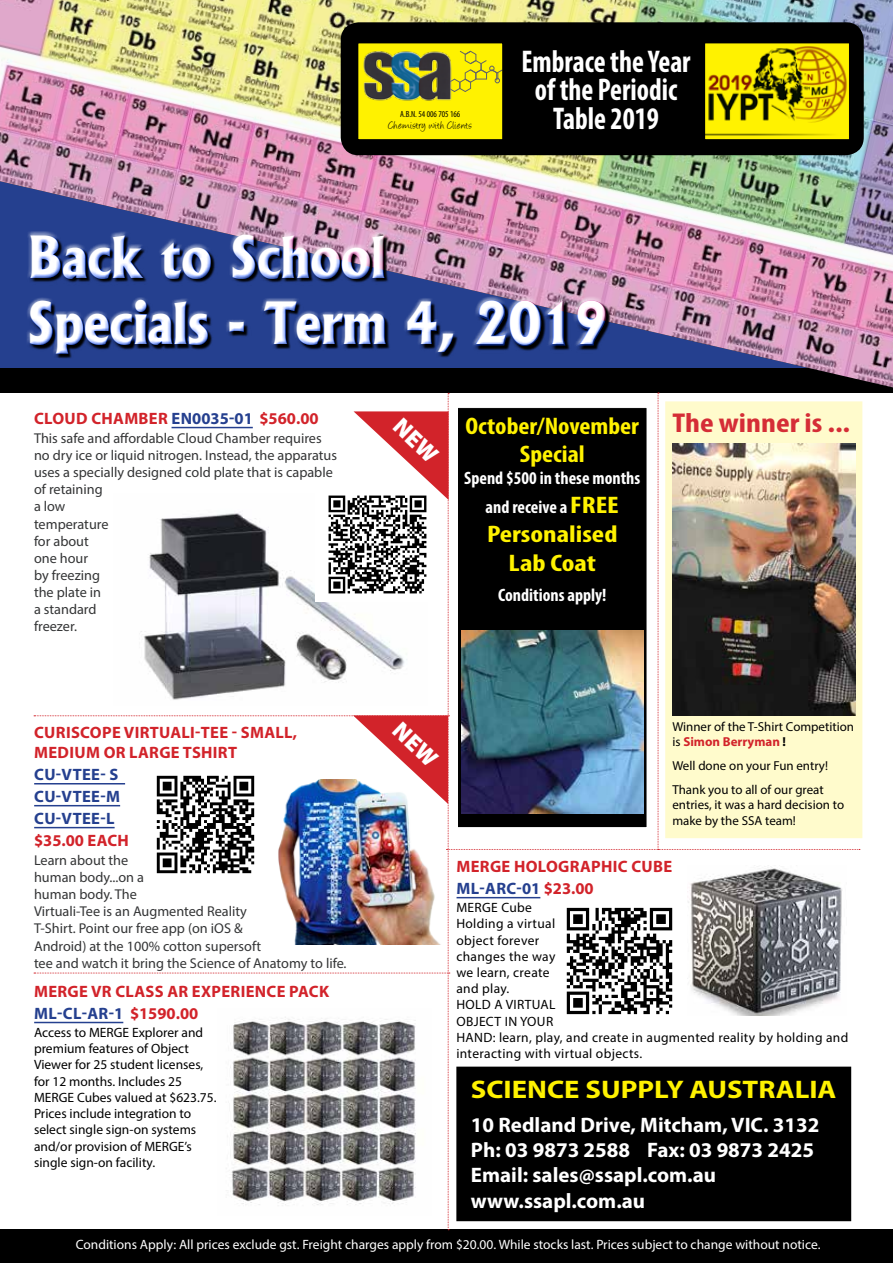
<style>
.page{position:relative;width:893px;height:1263px;background:#fff}
.page>*{position:absolute;margin:0;border:0;box-sizing:border-box;transform-origin:0 0}
.t1{font:800 55.5px/66.6px "Albertus";color:#fff;scale:.9 1}
.t2{font:700 condensed 31.5px/28.5px "Myriad Pro";color:#fff;text-align:center;scale:.9 1}
.t3{font:700 25.5px "Myriad Pro";color:#fff200;scale:1.13 1}
.t4{font:700 condensed 24px/28.8px "Myriad Pro";color:#fff200;scale:1.1 1}
.t5{font:700 condensed 24px/28.8px "Myriad Pro";color:#fff200;text-align:center;scale:1.23 1}
.t6{font:700 21px/25.2px "Myriad Pro";color:#fff}
.t7{font:700 condensed 18px/28.8px "Myriad Pro";color:#fff;text-align:center}
.t8{font:700 16.5px "Myriad Pro";letter-spacing:.02em;color:#d2232a}
.t9{font:700 16.5px/21.9px "Myriad Pro";letter-spacing:.02em;color:#25408f;text-align:justify}
.t10{font:700 16.5px "Myriad Pro";color:#25408f}
.t11{font:14.25px/17.1px "Myriad Pro";color:#343536}
.t12{font:13.5px/16.2px "Myriad Pro";color:#000}
.t13{font:13.5px/16.2px "Myriad Pro";letter-spacing:.025em;color:#000}
.t14{font:13.5px "Myriad Pro";color:#fff}
.t15{font:12.9px/15.6px "Myriad Pro";color:#000}
.t16{font:12px "Angelina";letter-spacing:.035em;color:#000}
.t17{font:condensed 8.85px "Myriad Pro";color:#000}
.s1{color:#d2232a}
.s2{font-size:27.45px;color:#d52d36}
.s3{font-size:24px;color:#fff200}
.s4{font-weight:700;color:#d2232a}
.s5{font-weight:700}
</style>
<div class="page">
<div style="left:0;top:1230px;width:893px;height:33px;background:#000"></div>
<div style="left:0;top:347px;width:893px;height:46px;background:#000"></div>
<img style="left:0;top:0;width:893px;height:387px">
<div style="left:27px;top:233px;width:584px;height:125px;background:#000;opacity:.75"></div>
<div style="left:341px;top:22px;width:523px;height:133px;background:#000;border-radius:18px"></div>
<div style="left:358px;top:43px;width:145px;height:97px;background:#fff200"></div>
<svg style="left:454px;top:50px;width:47px;height:42px"></svg>
<img style="left:363px;top:51px;width:91px;height:50px">
<div style="left:358px;top:43px;width:145px;height:97px;border:1px solid #000"></div>
<div style="left:705px;top:43px;width:144px;height:97px;background:#fff200"></div>
<img style="left:706px;top:46px;width:141px;height:90px">
<div style="left:704px;top:43px;width:146px;height:97px;border:1px solid #000"></div>
<img style="left:34px;top:393px;width:826px;height:837px">
<p class="t17" style="left:400px;top:108px;width:62px">A.B.N. 54 006 705 166</p>
<p class="t16" style="left:389px;top:120px;width:85px">Chemistry with Clients</p>
<h2 class="t2" style="left:521px;top:46px;width:190px">Embrace the Year of the Periodic<br>Table 2019</h2>
<h1 class="t1" style="left:28px;top:224px;width:646px">Back to School<br>Specials - Term 4, 2019</h1>
<p class="t8" style="left:34px;top:407px;width:91px">CLOUD CHAMBER</p>
<p class="t10" style="left:172px;top:407px;width:149px">EN0035-01 <span class="s1">$560.00</span></p>
<p class="t11" style="left:34px;top:429px;width:305px">This safe and affordable Cloud Chamber requires no dry ice or liquid nitrogen. Instead, the apparatus uses a specially designed cold plate that is capable of retaining<br>a low<br>temperature<br>for about<br>one hour<br>by freezing<br>the plate in<br>a standard<br>freezer.</p>
<p class="t8" style="left:34px;top:722px;width:21px">CURISC</p>
<p class="t8" style="left:90px;top:722px;width:55px">OPE VIRTUALI</p>
<p class="t8" style="left:195px;top:722px;width:67px">-TEE - SMALL</p>
<p class="t8" style="left:293px;top:722px;width:6px">,</p>
<p class="t8" style="left:34px;top:742px;width:26px">MEDIUM</p>
<p class="t8" style="left:104px;top:742px;width:118px">OR LARGE TSHIRT</p>
<p class="t9" style="left:34px;top:763px;width:87px">CU-VTEE- S CU-VTEE-M CU-VTEE-L</p>
<p class="t8" style="left:34px;top:829px;width:64px">$35.00 EAC</p>
<p class="t8" style="left:118px;top:829px;width:13px">H</p>
<p class="t11" style="left:34px;top:851px;width:314px">Learn about the<br>human body...on a<br>human body. The<br>Virtuali-Tee is an Augmented Reality<br>T-Shirt. Point our free app (on iOS &amp;<br>Android) at the 100% cotton supersoft<br>tee and watch it bring the Science of Anatomy to life.</p>
<p class="t8" style="left:34px;top:980px;width:102px">MERGE VR CLASS</p>
<p class="t8" style="left:167px;top:980px;width:55px">AR EXPERIENCE</p>
<p class="t8" style="left:289px;top:980px;width:41px">PAC K</p>
<p class="t10" style="left:34px;top:1002px;width:166px">ML-CL-AR-1 <span class="s1">$1590.00</span></p>
<p class="t12" style="left:34px;top:1024px;width:184px">Access to MERGE Explorer and premium features of Object<br>Viewer for 25 student licenses, for 12 months. Includes 25<br>MERGE Cubes valued at $623.75.<br>Prices include integration to select single sign-on systems and/or provision of MERGE’s single sign-on facility.</p>
<h3 class="t4" style="left:520px;top:411px;width:302px;text-indent:-54px">October/November <span class="s2">The winner is ...<br></span>Special</h3>
<p class="t7" style="left:464px;top:463px;width:178px">Spend $500 in these months and receive a <span class="s3">FREE</span></p>
<h3 class="t5" style="left:487px;top:519px;width:108px">Personalised<br>Lab Coat</h3>
<p class="t7" style="left:498px;top:580px;width:110px">Conditions apply!</p>
<p class="t15" style="left:672px;top:718px;width:183px">Winner of the T-Shirt Competition is <span class="s4">SIMON BERRYMAN</span> <span class="s5">!</span></p>
<p class="t15" style="left:672px;top:753px;width:157px;line-height:23.7px">Well done on your Fun entry!<br>Thank you to all of our great</p>
<p class="t15" style="left:672px;top:797px;width:173px">entries, it was a hard decision to make by the SSA team!</p>
<p class="t8" style="left:457px;top:856px;width:125px">MERGE HOLOGRAP</p>
<p class="t8" style="left:601px;top:856px;width:52px">HIC CUBE</p>
<p class="t9" style="left:457px;top:877px;width:139px">ML-ARC-01 <span class="s1">$23.00</span></p>
<p class="t13" style="left:456px;top:899px;width:393px">MERGE Cube<br>Holding a virtual<br>object forever<br>changes the way<br>we learn, create<br>and play.<br>HOLD A VIRTUAL<br>OBJECT IN YOUR<br>HAND: learn, play, and create in augmented reality by holding and interacting with virtual objects.</p>
<h3 class="t3" style="left:471px;top:1073px;width:325px">SCIENCE SUPPLY AUSTRALIA</h3>
<h3 class="t6" style="left:471px;top:1111px;width:350px">10 REDLAND DRIVE, MITCHAM, VIC. 3132<br>PH: 03 9873 2588 FAX: 03 9873 2425<br>EMAIL: SALES@SSAPL.COM.AU<br>WWW.SSAPL.COM.AU</h3>
<p class="t14" style="left:76px;top:1236px;width:746px">Conditions Apply: All prices exclude gst. Freight charges apply from $20.00. While stocks last. Prices subject to change without notice.</p>
</div>
